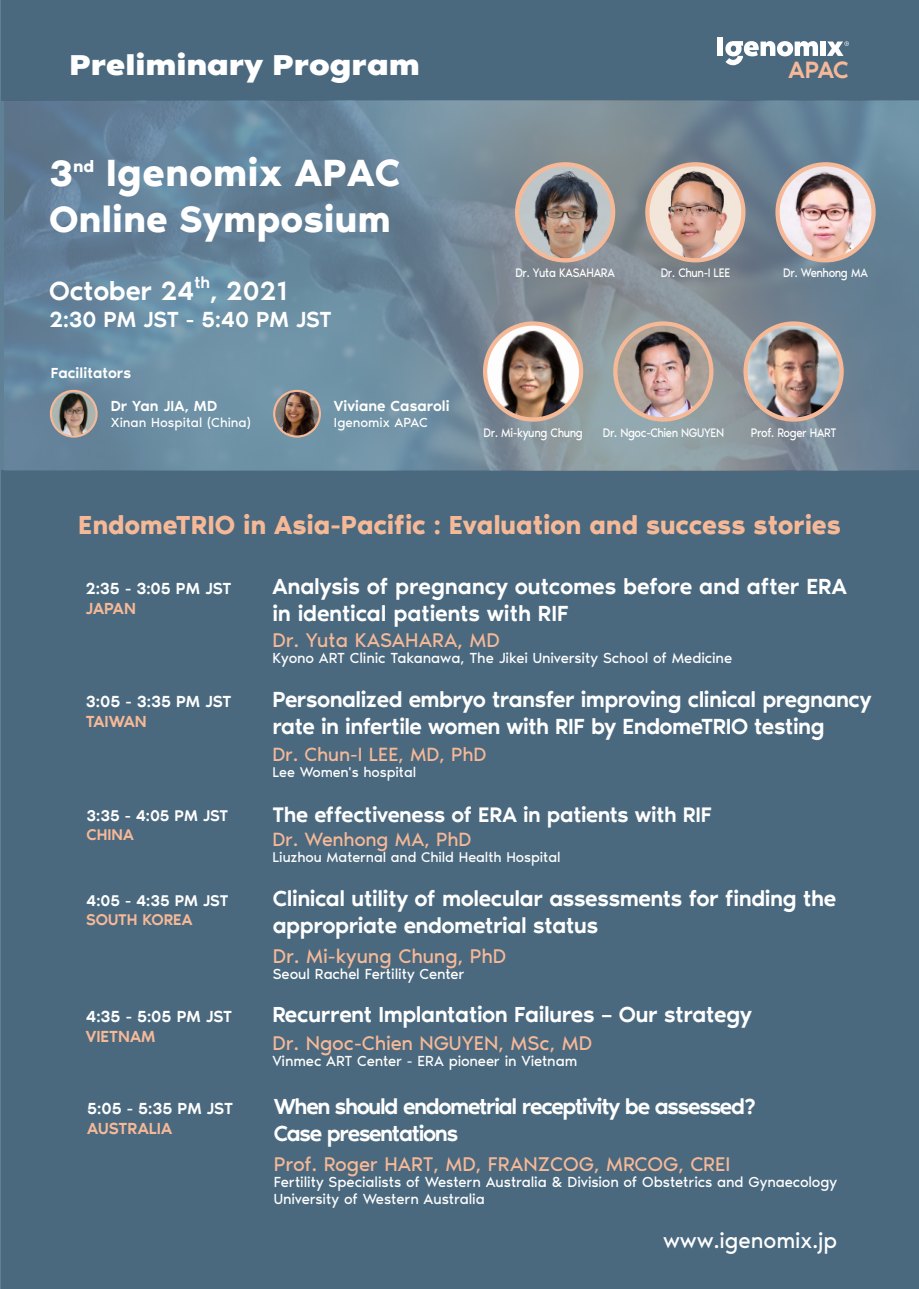
<style>
.page{position:relative;width:919px;height:1289px;background:#fff}
.page>*{position:absolute;margin:0;border:0;box-sizing:border-box;transform-origin:0 0}
.t1{font:600 39px "Noir Pro";letter-spacing:.005em;color:#fff}
.t2{font:600 37.65px "Noir Pro";color:#fff}
.t3{font:700 29.55px "Noir Pro";color:#fff;scale:1.12 1}
.t4{font:500 27px "Noir Pro";color:#fff}
.t5{font:600 26.85px "Noir Pro";letter-spacing:-.01em;color:#f6b998}
.t6{font:500 24.3px "Noir Pro";color:#f6b998}
.t7{font:500 22.5px/27px "Noir Pro";letter-spacing:-.015em;color:#fff}
.t8{font:22.5px "Noir Pro";color:#fff}
.t9{font:500 22.35px/26.8px "Noir Pro";letter-spacing:-.02em;color:#fff}
.t10{font:500 22.35px/26.8px "Noir Pro";letter-spacing:-.06em;color:#fff}
.t11{font:500 21.6px "Noir Pro";letter-spacing:-.01em;color:#fff}
.t12{font:20.4px "Noir Pro";color:#f6b998}
.t13{font:19.8px "Noir Pro";color:#f6b998}
.t14{font:600 16.95px "Noir Pro";color:#fff}
.t15{font:500 16.5px "Noir Pro";color:#fff}
.t16{font:500 16.5px "Noir Pro";color:#f6b998}
.t17{font:500 15.9px "Noir Pro";color:#fff}
.t18{font:500 15.9px "Noir Pro";color:#f6b998}
.t19{font:15px/16.5px "Noir Pro";letter-spacing:-.01em;color:#fff}
.t20{font:500 15px "Noir Pro";color:#fff}
.t21{font:14.55px "Noir Pro";color:#fff}
.t22{font:13.5px "Noir Pro";color:#fff}
.t23{font:12.75px "Noir Pro";letter-spacing:-.025em;color:#fff;scale:.9 1}
.s1{font-size:37.65px}
</style>
<div class="page">
<div style="left:1px;top:471px;width:917px;height:817px;background:#4a697f"></div>
<div style="left:1px;top:0;width:917px;height:101px;background:#4a697f"></div>
<img style="left:4px;top:101px;width:914px;height:370px">
<img style="left:745px;top:323px;width:96px;height:96px;border-radius:48px">
<div style="left:743px;top:321px;width:100px;height:100px;border:4px solid #f6b998;border-radius:50%"></div>
<img style="left:615px;top:323px;width:96px;height:96px;border-radius:48px">
<div style="left:613px;top:321px;width:100px;height:100px;border:4px solid #f6b998;border-radius:50%"></div>
<img style="left:485px;top:323px;width:96px;height:96px;border-radius:48px">
<div style="left:483px;top:321px;width:100px;height:100px;border:4px solid #f6b998;border-radius:50%"></div>
<img style="left:777px;top:164px;width:96px;height:96px;border-radius:48px">
<div style="left:775px;top:162px;width:100px;height:100px;border:4px solid #f6b998;border-radius:50%"></div>
<img style="left:647px;top:164px;width:96px;height:96px;border-radius:48px">
<div style="left:645px;top:162px;width:100px;height:100px;border:4px solid #f6b998;border-radius:50%"></div>
<img style="left:517px;top:164px;width:96px;height:96px;border-radius:48px">
<div style="left:515px;top:162px;width:100px;height:100px;border:4px solid #f6b998;border-radius:50%"></div>
<img style="left:51px;top:391px;width:46px;height:45px;border-radius:23px">
<div style="left:50px;top:390px;width:48px;height:47px;border:2px solid #f6b998;border-radius:50%"></div>
<img style="left:275px;top:391px;width:44px;height:45px">
<div style="left:273px;top:390px;width:48px;height:47px;border:2px solid #f6b998;border-radius:50%"></div>
<div style="left:717px;top:37px;width:6px;height:19px;background:#fff"></div>
<div style="left:820px;top:42px;width:5px;height:14px;background:#fff"></div>
<svg style="left:725px;top:41px;width:93px;height:24px"></svg>
<svg style="left:827px;top:41px;width:21px;height:15px"></svg>
<h3 class="t3" style="left:70px;top:41px;width:314px">Preliminary Program</h3>
<h3 class="t6" style="left:788px;top:51px;width:62px">APAC</h3>
<p class="t14" style="left:49px;top:152px;width:47px"><span class="s1">3</span>nd</p>
<h1 class="t1" style="left:106px;top:143px;width:296px">Igenomix APAC</h1>
<h2 class="t2" style="left:49px;top:189px;width:343px">Online Symposium</h2>
<h3 class="t4" style="left:49px;top:270px;width:147px">October 24</h3>
<p class="t15" style="left:194px;top:269px;width:17px">th</p>
<h3 class="t4" style="left:210px;top:270px;width:79px">, 2021</h3>
<h3 class="t7" style="left:49px;top:304px;width:284px">2:30 PM JST - 5:40 PM JST</h3>
<p class="t20" style="left:51px;top:361px;width:82px">Facilitators</p>
<p class="t20" style="left:111px;top:394px;width:108px">Dr Yan JIA, MD</p>
<p class="t22" style="left:111px;top:412px;width:142px">Xinan Hospital (China)</p>
<p class="t20" style="left:334px;top:394px;width:117px">Viviane Casaroli</p>
<p class="t22" style="left:334px;top:412px;width:95px">Igenomix APAC</p>
<p class="t23" style="left:515px;top:263px;width:112px">Dr. Yuta KASAHARA</p>
<p class="t23" style="left:660px;top:263px;width:79px">Dr. Chun-I LEE</p>
<p class="t23" style="left:783px;top:263px;width:96px">Dr. Wenhong MA</p>
<p class="t23" style="left:483px;top:422px;width:112px">Dr. Mi-kyung Chung</p>
<p class="t23" style="left:602px;top:422px;width:136px">Dr. Ngoc-Chien NGUYEN</p>
<p class="t23" style="left:751px;top:422px;width:97px">Prof. Roger HART</p>
<h3 class="t5" style="left:78px;top:503px;width:764px">EndomeTRIO in Asia-Pacific : Evaluation and success stories</h3>
<p class="t15" style="left:85px;top:575px;width:147px">2:35 - 3:05 PM JST</p>
<p class="t16" style="left:85px;top:595px;width:52px">JAPAN</p>
<h3 class="t7" style="left:272px;top:571px;width:576px">Analysis of pregnancy outcomes before and after ERA in identical patients with RIF</h3>
<h3 class="t12" style="left:272px;top:624px;width:229px">Dr. Yuta KASAHARA, MD</h3>
<p class="t19" style="left:272px;top:649px;width:461px">Kyono ART Clinic Takanawa, The Jikei University School of Medicine</p>
<p class="t15" style="left:86px;top:689px;width:147px">3:05 - 3:35 PM JST</p>
<p class="t16" style="left:86px;top:708px;width:62px">TAIWAN</p>
<h3 class="t7" style="left:272px;top:684px;width:600px">Personalized embryo transfer improving clinical pregnancy rate in infertile women with RIF by EndomeTRIO testing</h3>
<h3 class="t13" style="left:272px;top:739px;width:216px">Dr. Chun-I LEE, MD, PhD</h3>
<p class="t21" style="left:272px;top:761px;width:145px">Lee Women's hospital</p>
<p class="t17" style="left:87px;top:803px;width:143px">3:35 - 4:05 PM JST</p>
<p class="t18" style="left:87px;top:822px;width:49px">CHINA</p>
<h3 class="t11" style="left:272px;top:797px;width:441px">The effectiveness of ERA in patients with RIF</h3>
<h3 class="t13" style="left:272px;top:824px;width:201px">Dr. Wenhong MA, PhD</h3>
<p class="t21" style="left:272px;top:846px;width:290px">Liuzhou Maternal and Child Health Hospital</p>
<p class="t17" style="left:86px;top:887px;width:144px">4:05 - 4:35 PM JST</p>
<p class="t18" style="left:86px;top:907px;width:108px">SOUTH KOREA</p>
<h3 class="t9" style="left:273px;top:883px;width:565px">Clinical utility of molecular assessments for finding the appropriate endometrial status</h3>
<h3 class="t12" style="left:273px;top:940px;width:235px">Dr. Mi-kyung Chung, PhD</h3>
<p class="t19" style="left:273px;top:965px;width:193px">Seoul Rachel Fertility Center</p>
<p class="t15" style="left:86px;top:1003px;width:148px">4:35 - 5:05 PM JST</p>
<p class="t16" style="left:86px;top:1023px;width:71px">VIETNAM</p>
<h3 class="t9" style="left:272px;top:999px;width:481px">Recurrent Implantation Failures – Our strategy</h3>
<h3 class="t12" style="left:272px;top:1027px;width:321px">Dr. Ngoc-Chien NGUYEN, MSc, MD</h3>
<p class="t19" style="left:272px;top:1051px;width:306px">Vinmec ART Center - ERA pioneer in Vietnam</p>
<p class="t15" style="left:87px;top:1095px;width:147px">5:05 - 5:35 PM JST</p>
<p class="t16" style="left:87px;top:1115px;width:87px">AUSTRALIA</p>
<h3 class="t10" style="left:274px;top:1091px;width:483px">When should endometrial receptivity be assessed?<br>Case presentations</h3>
<h3 class="t12" style="left:274px;top:1148px;width:458px">Prof. Roger HART, MD, FRANZCOG, MRCOG, CREI</h3>
<p class="t19" style="left:274px;top:1172px;width:565px">Fertility Specialists of Western Australia &amp; Division of Obstetrics and Gynaecology<br>University of Western Australia</p>
<h3 class="t8" style="left:663px;top:1222px;width:176px">www.igenomix.jp</h3>
</div>
